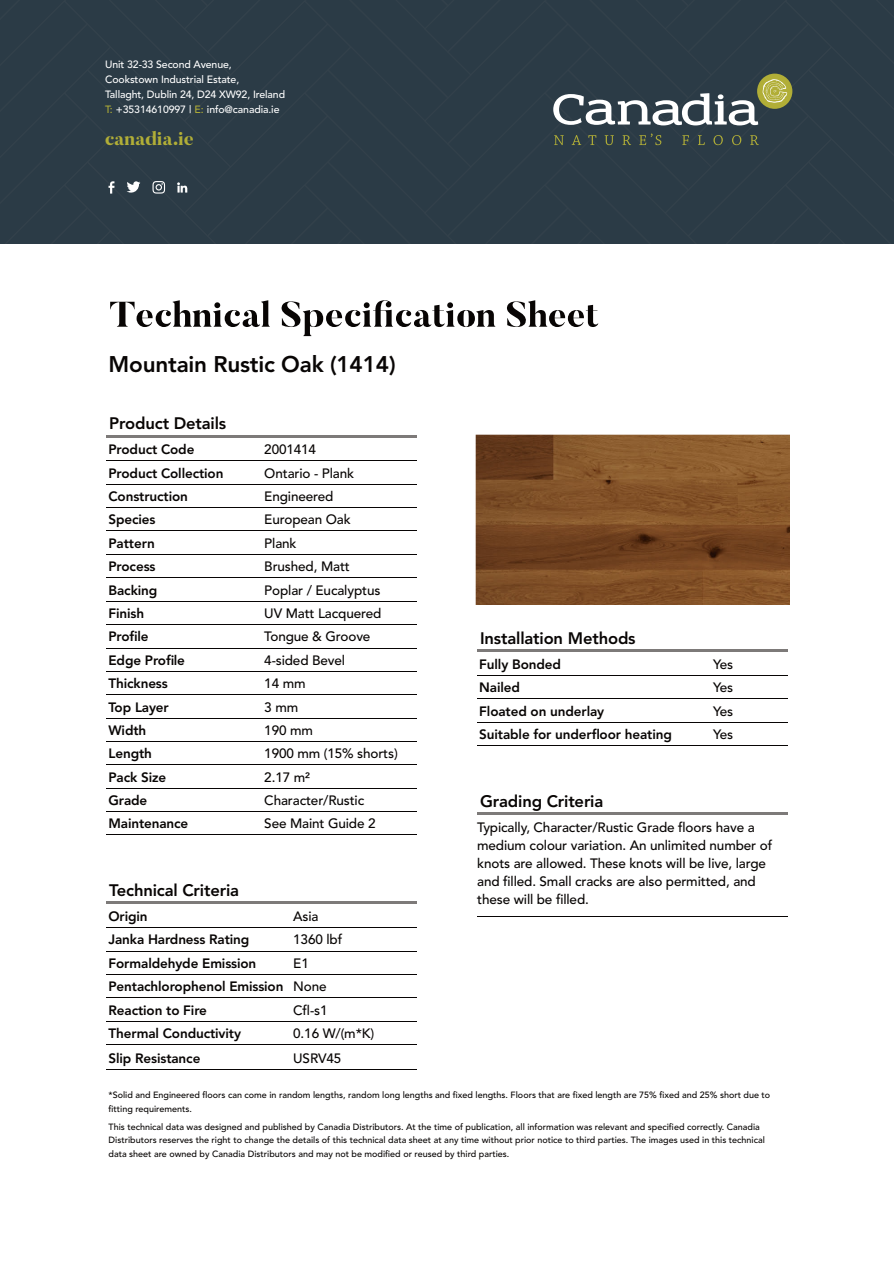
<style>
.page{position:relative;width:894px;height:1263px;background:#fff}
.page>*{position:absolute;margin:0;border:0;box-sizing:border-box;transform-origin:0 0}
.t1{font:800 22.5px "Avenir";letter-spacing:-.01em;color:#080504}
.t2{font:800 19.05px "Butler";letter-spacing:-.01em;color:#b1ae37}
.t3{font:800 16.5px "Avenir";letter-spacing:-.01em;color:#080504}
.t4{font:500 13.5px/23.4px "Avenir";letter-spacing:-.01em;color:#080504}
.t5{font:800 13.5px/23.4px "Avenir";letter-spacing:-.01em;color:#080504}
.t6{font:500 10.5px/15px "Avenir";letter-spacing:-.01em;color:#fff}
.t7{font:500 9px/13.5px "Avenir";color:#080504}
.s1{color:#b1ae37}
</style>
<div class="page">
<div style="left:0;top:0;width:893px;height:244px;background:#2b3b46"></div>
<svg style="left:110px;top:300px;width:488px;height:36px"></svg>
<hr style="left:106px;top:435px;width:310px;height:2px;background:#7d7a79">
<hr style="left:106px;top:461px;width:310px;height:1px;background:#080504">
<hr style="left:106px;top:648px;width:310px;height:1px;background:#080504">
<hr style="left:106px;top:671px;width:310px;height:1px;background:#080504">
<hr style="left:477px;top:699px;width:310px;height:1px;background:#080504">
<hr style="left:106px;top:695px;width:310px;height:1px;background:#080504">
<hr style="left:477px;top:722px;width:310px;height:1px;background:#080504">
<hr style="left:106px;top:741px;width:310px;height:1px;background:#080504">
<hr style="left:106px;top:718px;width:310px;height:1px;background:#080504">
<hr style="left:106px;top:765px;width:310px;height:1px;background:#080504">
<hr style="left:106px;top:788px;width:310px;height:1px;background:#080504">
<hr style="left:106px;top:811px;width:310px;height:1px;background:#080504">
<hr style="left:106px;top:835px;width:310px;height:1px;background:#080504">
<hr style="left:477px;top:746px;width:310px;height:1px;background:#080504">
<hr style="left:106px;top:484px;width:310px;height:1px;background:#080504">
<hr style="left:106px;top:507px;width:310px;height:1px;background:#080504">
<hr style="left:106px;top:531px;width:310px;height:1px;background:#080504">
<hr style="left:106px;top:554px;width:310px;height:1px;background:#080504">
<hr style="left:106px;top:578px;width:310px;height:1px;background:#080504">
<hr style="left:106px;top:624px;width:310px;height:1px;background:#080504">
<hr style="left:106px;top:601px;width:310px;height:1px;background:#080504">
<hr style="left:477px;top:649px;width:310px;height:3px;background:#7d7a79">
<hr style="left:477px;top:675px;width:310px;height:1px;background:#080504">
<hr style="left:106px;top:901px;width:310px;height:3px;background:#7d7a79">
<hr style="left:477px;top:812px;width:310px;height:3px;background:#7d7a79">
<hr style="left:477px;top:917px;width:310px;height:1px;background:#080504">
<hr style="left:106px;top:927px;width:310px;height:1px;background:#080504">
<hr style="left:106px;top:1021px;width:310px;height:1px;background:#080504">
<hr style="left:106px;top:1045px;width:310px;height:1px;background:#080504">
<hr style="left:106px;top:951px;width:310px;height:1px;background:#080504">
<hr style="left:106px;top:974px;width:310px;height:1px;background:#080504">
<hr style="left:106px;top:998px;width:310px;height:1px;background:#080504">
<hr style="left:106px;top:1069px;width:310px;height:1px;background:#080504">
<img style="left:475px;top:434px;width:314px;height:170px">
<p class="t6" style="left:105px;top:57px;width:181px">Unit 32-33 Second Avenue, Cookstown Industrial Estate,<br>Tallaght, Dublin 24, D24 XW92, Ireland <span class="s1">T:</span> +35314610997 | <span class="s1">E:</span> info@canadia.ie</p>
<h2 class="t2" style="left:105px;top:126px;width:91px">canadia.ie</h2>
<h1 class="t1" style="left:108px;top:347px;width:288px">Mountain Rustic Oak (1414)</h1>
<h3 class="t3" style="left:109px;top:411px;width:118px">Product Details</h3>
<h3 class="t5" style="left:108px;top:438px;width:87px">Product Code</h3>
<h3 class="t5" style="left:108px;top:461px;width:116px">Product Collection<br>Construction<br>Species<br>Pattern<br>Process<br>Backing<br>Finish<br>Profile<br>Edge Profile<br>Thickness</h3>
<h3 class="t5" style="left:108px;top:695px;width:81px">Top Layer<br>Width<br>Length<br>Pack Size<br>Grade<br>Maintenance</h3>
<h3 class="t3" style="left:109px;top:877px;width:131px">Technical Criteria</h3>
<h3 class="t4" style="left:264px;top:437px;width:118px">2001414<br>Ontario - Plank<br>Engineered<br>European Oak<br>Plank<br>Brushed, Matt<br>Poplar / Eucalyptus<br>UV Matt Lacquered<br>Tongue &amp; Groove<br>4-sided Bevel</h3>
<h3 class="t4" style="left:264px;top:671px;width:43px">14 mm</h3>
<h3 class="t4" style="left:264px;top:694px;width:135px">3 mm<br>190 mm<br>1900 mm (15% shorts)<br>2.17 m²<br>Character/Rustic<br>See Maint Guide 2</h3>
<h3 class="t5" style="left:108px;top:905px;width:176px">Origin<br>Janka Hardness Rating<br>Formaldehyde Emission<br>Pentachlorophenol Emission<br>Reaction to Fire<br>Thermal Conductivity</h3>
<h3 class="t4" style="left:293px;top:904px;width:82px">Asia<br>1360 lbf<br>E1<br>None<br>Cfl-s1<br>0.16 W/(m*K)</h3>
<h3 class="t5" style="left:108px;top:1046px;width:93px">Slip Resistance</h3>
<h3 class="t4" style="left:293px;top:1045px;width:50px">USRV45</h3>
<h3 class="t3" style="left:480px;top:625px;width:157px">Installation Methods</h3>
<h3 class="t5" style="left:479px;top:652px;width:83px">Fully Bonded</h3>
<h3 class="t4" style="left:713px;top:652px;width:22px">Yes</h3>
<h3 class="t5" style="left:479px;top:676px;width:126px">Nailed<br>Floated on underlay</h3>
<h3 class="t5" style="left:479px;top:723px;width:194px">Suitable for underfloor heating</h3>
<h3 class="t3" style="left:480px;top:788px;width:125px">Grading Criteria</h3>
<h3 class="t4" style="left:713px;top:675px;width:22px">Yes</h3>
<h3 class="t4" style="left:713px;top:699px;width:22px">Yes</h3>
<h3 class="t4" style="left:713px;top:722px;width:22px">Yes</h3>
<h3 class="t4" style="left:477px;top:818px;width:296px;line-height:18px">Typically, Character/Rustic Grade floors have a medium colour variation. An unlimited number of knots are allowed. These knots will be live, large and filled. Small cracks are also permitted, and these will be filled.</h3>
<p class="t7" style="left:108px;top:1088px;width:663px">*Solid and Engineered floors can come in random lengths, random long lengths and fixed lengths. Floors that are fixed length are 75% fixed and 25% short due to fitting requirements.</p>
<p class="t7" style="left:108px;top:1119px;width:657px">This technical data was designed and published by Canadia Distributors. At the time of publication, all information was relevant and specified correctly. Canadia<br>Distributors reserves the right to change the details of this technical data sheet at any time without prior notice to third parties. The images used in this technical data sheet are owned by Canadia Distributors and may not be modified or reused by third parties.</p>
</div>
